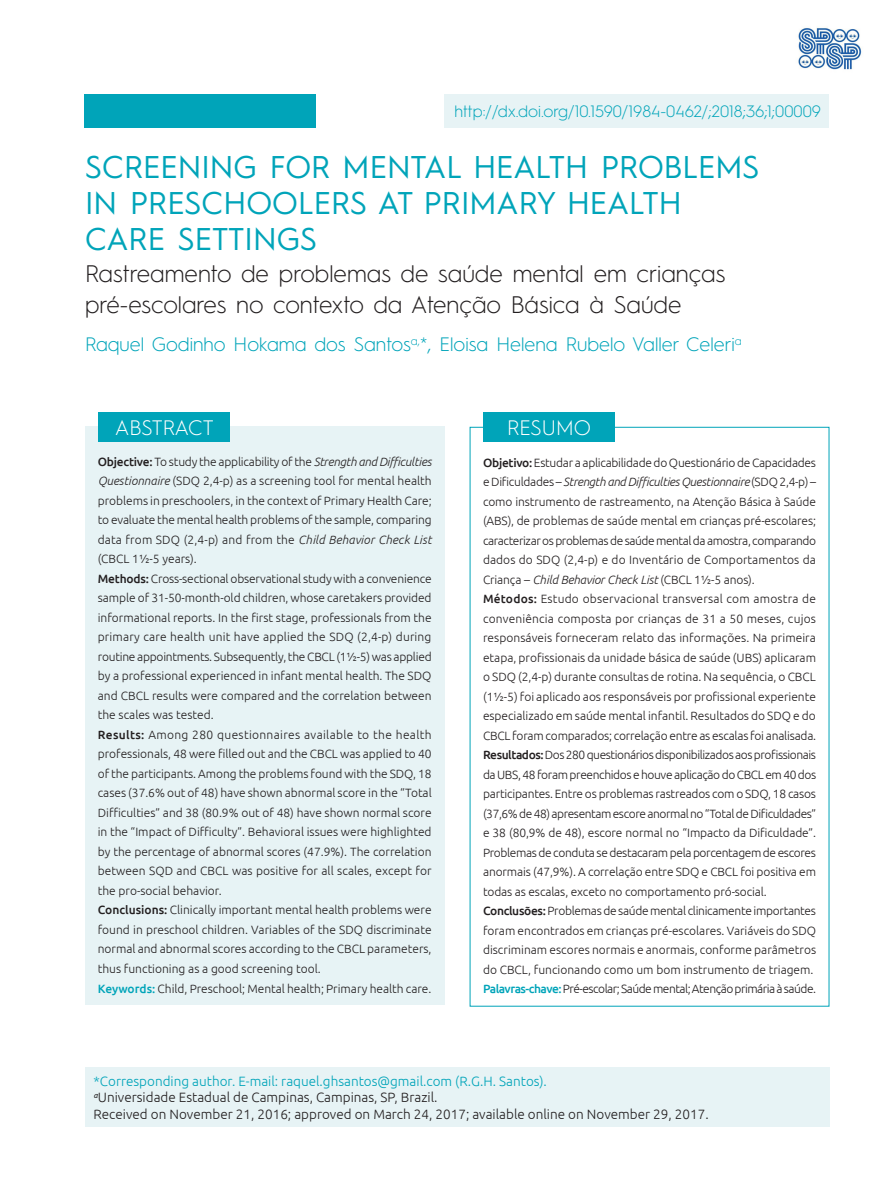
<style>
.page{position:relative;width:893px;height:1191px;background:#fff}
.page>*{position:absolute;margin:0;border:0;box-sizing:border-box;transform-origin:0 0}
.zp_Título_PT{font:31.5px/36px "Hurme Geometric Sans 1";color:#00a4b9}
.zp_Título_IN{font:300 24px/31.5px "Hurme Geometric Sans 1";color:#231f20}
.zp_Resumo_Abstract_t{font:300 21px "Hurme Geometric Sans 1";letter-spacing:-.005em;color:#fff}
.zp_Autor{font:300 19.5px "Hurme Geometric Sans 1";color:#00a4b9}
.zp_Doi{font:300 16.5px "Hurme Geometric Sans 1";color:#00a4b9}
.zp_Titulações{font:300 13.5px "Ubuntu";color:#231f20}
.zp_Autor_corresponde{font:300 13.5px "Ubuntu";color:#00a4b9}
.zp_Resumo_Abstract{font:300 12px/19.5px "Ubuntu";color:#231f20;text-align:justify}
.zp__Palavras-chave_k{font:300 12px "Ubuntu";letter-spacing:-.04em;color:#231f20}
.zp__Palavras-chave_k-2{font:300 12px "Ubuntu";color:#231f20}
.s1{font-weight:500}
.s2{font-style:italic}
.s3{font-weight:500;color:#00a4b9}
</style>
<div class="page">
<div style="left:85px;top:427px;width:359px;height:578px;background:#e7f3f5"></div>
<div style="left:98px;top:412px;width:132px;height:29px;background:#00a4b9"></div>
<div style="left:483px;top:412px;width:132px;height:29px;background:#00a4b9"></div>
<div style="left:85px;top:1067px;width:744px;height:60px;background:#e7f3f5"></div>
<div style="left:444px;top:94px;width:385px;height:33px;background:#e7f3f5"></div>
<img style="left:798px;top:27px;width:64px;height:43px">
<div style="left:85px;top:94px;width:231px;height:33px;background:#00a4b9"></div>
<p class="zp_Doi" style="left:454px;top:100px;width:368px">http://dx.doi.org/10.1590/1984-0462/;2018;36;1;00009</p>
<p class="zp_Título_PT" style="left:85px;top:147px;width:676px">SCREENING FOR MENTAL HEALTH PROBLEMS<br>IN PRESCHOOLERS AT PRIMARY HEALTH<br>CARE SETTINGS</p>
<p class="zp_Título_IN" style="left:85px;top:256px;width:642px">Rastreamento de problemas de saúde mental em crianças pré-escolares no contexto da Atenção Básica à Saúde</p>
<p class="zp_Autor" style="left:85px;top:331px;width:658px">Raquel Godinho Hokama dos Santos<sup>a,</sup>*, Eloisa Helena Rubelo Valler Celeri<sup>a</sup></p>
<p class="zp_Resumo_Abstract_t" style="left:115px;top:413px;width:100px">ABSTRACT</p>
<p class="zp_Resumo_Abstract_t" style="left:507px;top:413px;width:85px">RESUMO</p>
<p class="zp_Resumo_Abstract" style="left:98px;top:451px;width:335px"><span class="s1">Objective:</span> To study the applicability of the <span class="s2">Strength and Difficulties Questionnaire</span> (SDQ 2,4-p) as a screening tool for mental health problems in preschoolers, in the context of Primary Health Care; to evaluate the mental health problems of the sample, comparing data from SDQ (2,4-p) and from the <span class="s2">Child Behavior Check List </span>(CBCL 1½-5 years).</p>
<p class="zp_Resumo_Abstract" style="left:98px;top:568px;width:335px"><span class="s1">Methods:</span> Cross-sectional observational study with a convenience sample of 31-50-month-old children, whose caretakers provided informational reports. In the first stage, professionals from the primary care health unit have applied the SDQ (2,4-p) during routine appointments. Subsequently, the CBCL (1½-5) was applied by a professional experienced in infant mental health. The SDQ and CBCL results were compared and the correlation between the scales was tested.</p>
<p class="zp_Resumo_Abstract" style="left:98px;top:724px;width:335px"><span class="s1">Results:</span> Among 280 questionnaires available to the health professionals, 48 were filled out and the CBCL was applied to 40 of the participants. Among the problems found with the SDQ, 18 cases (37.6% out of 48) have shown abnormal score in the “Total Difficulties” and 38 (80.9% out of 48) have shown normal score in the “Impact of Difficulty”. Behavioral issues were highlighted by the percentage of abnormal scores (47.9%). The correlation between SQD and CBCL was positive for all scales, except for the pro-social behavior.</p>
<p class="zp_Resumo_Abstract" style="left:98px;top:900px;width:335px"><span class="s1">Conclusions:</span> Clinically important mental health problems were found in preschool children. Variables of the SDQ discriminate normal and abnormal scores according to the CBCL parameters, thus functioning as a good screening tool.</p>
<p class="zp__Palavras-chave_k-2" style="left:98px;top:981px;width:335px"><span class="s3">Keywords:</span> Child, Preschool; Mental health; Primary health care.</p>
<p class="zp_Resumo_Abstract" style="left:483px;top:452px;width:335px"><span class="s1">Objetivo:</span> Estudar a aplicabilidade do Questionário de Capacidades e Dificuldades – <span class="s2">Strength and Difficulties Questionnaire</span> (SDQ 2,4-p) – como instrumento de rastreamento, na Atenção Básica à Saúde (ABS), de problemas de saúde mental em crianças pré-escolares; caracterizar os problemas de saúde mental da amostra, comparando dados do SDQ (2,4-p) e do Inventário de Comportamentos da Criança – <span class="s2">Child Behavior Check List</span> (CBCL 1½-5 anos).</p>
<p class="zp_Resumo_Abstract" style="left:483px;top:589px;width:335px"><span class="s1">Métodos:</span> Estudo observacional transversal com amostra de conveniência composta por crianças de 31 a 50 meses, cujos responsáveis forneceram relato das informações. Na primeira etapa, profissionais da unidade básica de saúde (UBS) aplicaram o SDQ (2,4-p) durante consultas de rotina. Na sequência, o CBCL (1½-5) foi aplicado aos responsáveis por profissional experiente especializado em saúde mental infantil. Resultados do SDQ e do CBCL foram comparados; correlação entre as escalas foi analisada.</p>
<p class="zp_Resumo_Abstract" style="left:483px;top:745px;width:335px"><span class="s1">Resultados:</span> Dos 280 questionários disponibilizados aos profissionais da UBS, 48 foram preenchidos e houve aplicação do CBCL em 40 dos participantes. Entre os problemas rastreados com o SDQ, 18 casos (37,6% de 48) apresentam escore anormal no “Total de Dificuldades” e 38 (80,9% de 48), escore normal no “Impacto da Dificuldade”.<br>Problemas de conduta se destacaram pela porcentagem de escores anormais (47,9%). A correlação entre SDQ e CBCL foi positiva em todas as escalas, exceto no comportamento pró-social.</p>
<p class="zp_Resumo_Abstract" style="left:483px;top:901px;width:335px"><span class="s1">Conclusões:</span> Problemas de saúde mental clinicamente importantes foram encontrados em crianças pré-escolares. Variáveis do SDQ discriminam escores normais e anormais, conforme parâmetros do CBCL, funcionando como um bom instrumento de triagem.</p>
<p class="zp__Palavras-chave_k" style="left:483px;top:981px;width:335px"><span class="s3">Palavras-chave:</span> Pré-escolar; Saúde mental; Atenção primária à saúde.</p>
<p class="zp_Autor_corresponde" style="left:94px;top:1073px;width:455px">*Corresponding author. E-mail: raquel.ghsantos@gmail.com (R.G.H. Santos).</p>
<p class="zp_Titulações" style="left:94px;top:1089px;width:345px"><sup>a</sup>Universidade Estadual de Campinas, Campinas, SP, Brazil.</p>
<p class="zp_Titulações" style="left:94px;top:1105px;width:617px">Received on November 21, 2016; approved on March 24, 2017; available online on November 29, 2017.</p>
</div>
